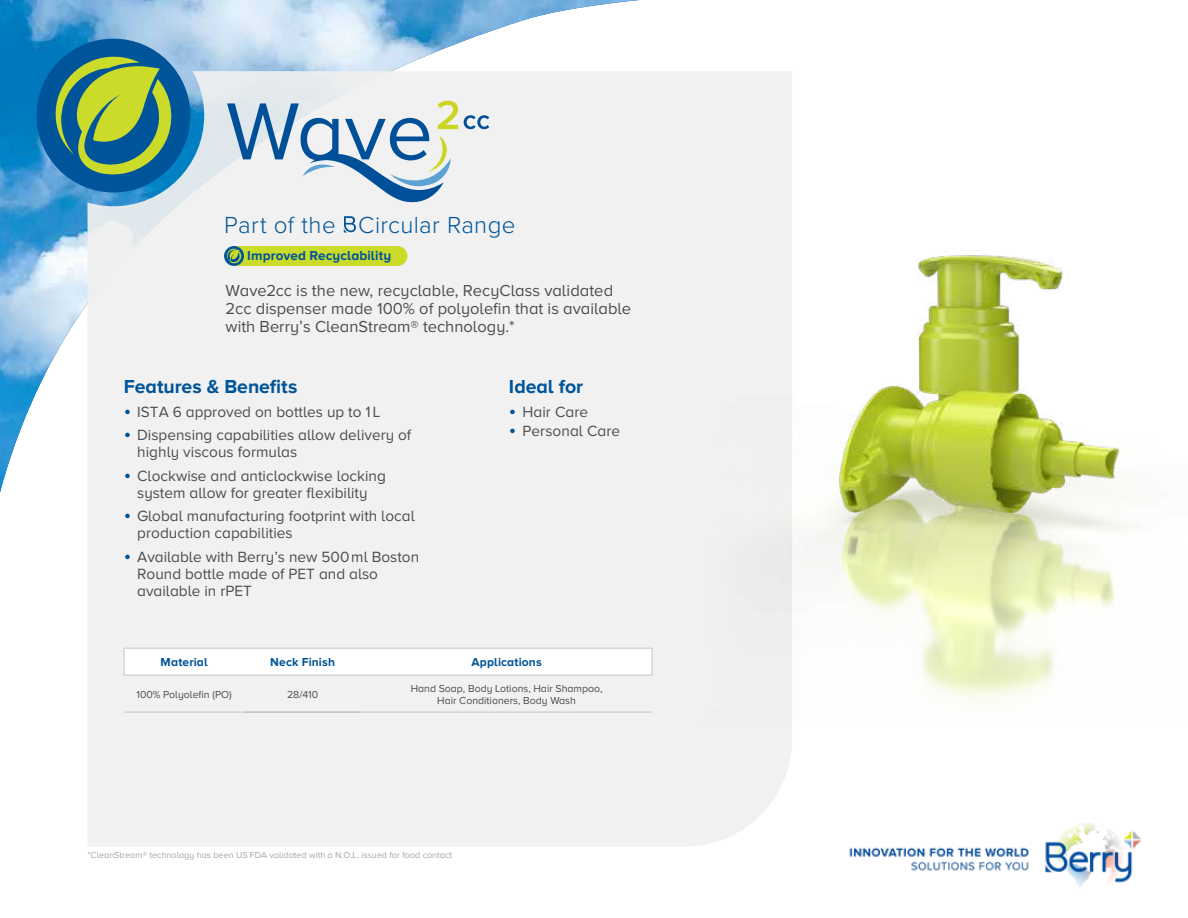
<style>
.page{position:relative;width:1188px;height:918px;background:#fff}
.page>*{position:absolute;margin:0;border:0;box-sizing:border-box;transform-origin:0 0}
.t1{font:300 24.15px "Proxima Nova";letter-spacing:.015em;color:#005499}
.t2{font:700 19.5px "Proxima Nova A";letter-spacing:-.005em;color:#005499}
.t3{font:16.5px/18px "Proxima Nova A";color:#4d4d4f}
.t4{font:15.3px/17px "Proxima Nova A";color:#4d4d4f}
.t5{font:700 13.5px "Proxima Nova A";letter-spacing:.005em;color:#005499}
.t6{font:700 12px "Proxima Nova A";letter-spacing:.015em;color:#005499}
.t7{font:10.5px/12px "Proxima Nova A";color:#4d4d4f;text-align:center}
.t8{font:9px "Proxima Nova A";color:#a3a7a9}
.s1{font-size:21px;color:#005499}
</style>
<div class="page">
<img style="left:0;top:0;width:639px;height:492px">
<div style="left:88px;top:71px;width:704px;height:776px;background:#f1f1f1"></div>
<hr style="left:124px;top:712px;width:120px;height:1px;background:#c3c5c6">
<hr style="left:361px;top:712px;width:291px;height:1px;background:#c3c5c6">
<svg style="left:124px;top:648px;width:529px;height:27px"></svg>
<hr style="left:124px;top:675px;width:120px;height:1px;background:#c3c5c6">
<hr style="left:361px;top:675px;width:291px;height:1px;background:#c3c5c6">
<hr style="left:244px;top:675px;width:117px;height:1px;background:#c3c5c6">
<hr style="left:244px;top:712px;width:117px;height:1px;background:#a3a7a9">
<div style="left:37px;top:39px;width:153px;height:153px;background:#005499;border-radius:50%"></div>
<svg style="left:54px;top:55px;width:118px;height:120px"></svg>
<img style="left:849px;top:822px;width:292px;height:66px">
<div style="left:234px;top:246px;width:163px;height:20px;background:#cbdb2a"></div>
<div style="left:388px;top:246px;width:19px;height:20px;background:#cbdb2a;border-radius:50%"></div>
<svg style="left:224px;top:246px;width:20px;height:20px"></svg>
<svg style="left:227px;top:249px;width:14px;height:14px"></svg>
<img style="left:684px;top:224px;width:440px;height:503px">
<svg style="left:464px;top:115px;width:25px;height:14px"></svg>
<svg style="left:227px;top:101px;width:231px;height:105px"></svg>
<svg style="left:344px;top:216px;width:12px;height:16px"></svg>
<h1 class="t1" style="left:224px;top:206px;width:293px">Part of the Circular Range</h1>
<p class="t5" style="left:247px;top:248px;width:145px">Improved Recyclability</p>
<p class="t3" style="left:226px;top:281px;width:407px">Wave2cc is the new, recyclable, RecyClass validated<br>2cc dispenser made 100% of polyolefin that is available with Berry’s CleanStream® technology.*</p>
<p class="t2" style="left:124px;top:376px;width:175px">Features &amp; Benefits</p>
<p class="t2" style="left:509px;top:375px;width:76px">Ideal for</p>
<p class="t4" style="left:124px;top:403px;width:258px"><span class="s1">•</span> ISTA 6 approved on bottles up to 1 L</p>
<p class="t4" style="left:137px;top:427px;width:276px;text-indent:-14px"><span class="s1">•</span> Dispensing capabilities allow delivery of highly viscous formulas</p>
<p class="t4" style="left:124px;top:467px;width:264px;text-align:center"><span class="s1">•</span> Clockwise and anticlockwise locking system allow for greater flexibility</p>
<p class="t4" style="left:137px;top:508px;width:279px;text-indent:-14px"><span class="s1">•</span> Global manufacturing footprint with local production capabilities</p>
<p class="t4" style="left:137px;top:548px;width:284px;text-indent:-14px"><span class="s1">•</span> Available with Berry’s new 500 ml Boston<br>Round bottle made of PET and also available in rPET</p>
<p class="t4" style="left:509px;top:403px;width:81px"><span class="s1">•</span> Hair Care</p>
<p class="t4" style="left:509px;top:422px;width:113px"><span class="s1">•</span> Personal Care</p>
<p class="t6" style="left:161px;top:656px;width:49px">Material</p>
<p class="t6" style="left:270px;top:656px;width:66px">Neck Finish</p>
<p class="t6" style="left:471px;top:656px;width:72px">Applications</p>
<p class="t7" style="left:136px;top:688px;width:97px">100% Polyolefin (PO)</p>
<p class="t7" style="left:287px;top:688px;width:33px">28/410</p>
<p class="t7" style="left:411px;top:682px;width:193px">Hand Soap, Body Lotions, Hair Shampoo,<br>Hair Conditioners, Body Wash</p>
<p class="t8" style="left:88px;top:850px;width:366px">*CleanStream® technology has been US FDA validated with a N.O.L. issued for food contact</p>
</div>
